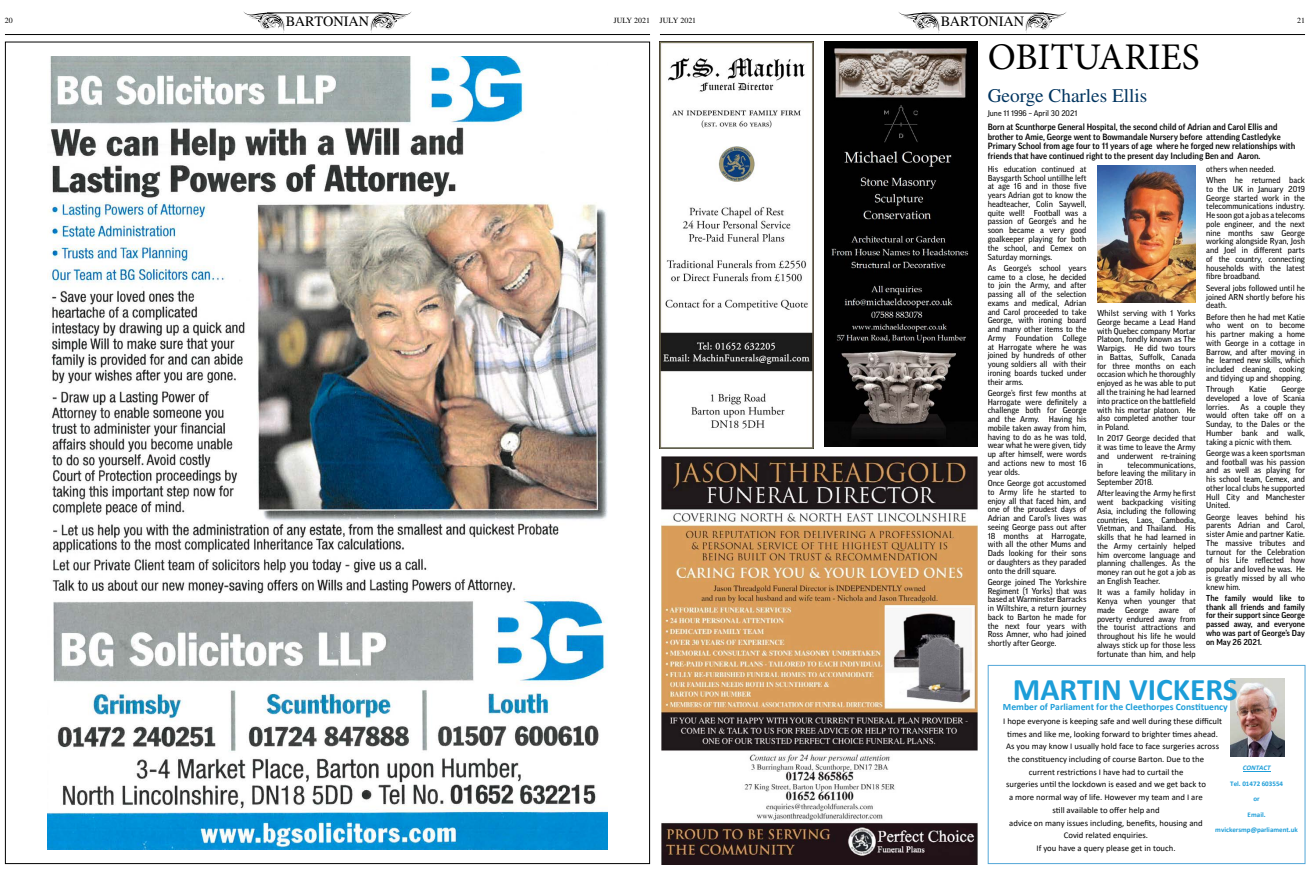
<style>
.page{position:relative;width:1310px;height:869px;background:#fff}
.page>*{position:absolute;margin:0;border:0;box-sizing:border-box;transform-origin:0 0}
.t1{font:37.62px "Minion Pro";color:#000}
.t2{font:700 31.5px "Calibri";color:#1c9dd8}
.t3{font:19.25px "STIX General";color:#00345f}
.t4{font:14.35px "STIX General";color:#000}
.t5{font:700 9.62px "Calibri";color:#1c9dd8}
.t6{font:8.75px "Calibri";color:#000}
.t7{font:500 8.75px/9.6px "Good Pro";color:#000}
.t8{font:8.31px/8.8px "Good Pro News";color:#000;text-align:justify}
.t9{font:500 8.31px/8.8px "Good Pro";color:#000;text-align:justify}
.t10{font:7.88px "Good Pro News";color:#000}
.t11{font:7.88px "STIX General";color:#000}
.t12{font:700 7px/15.3px "Calibri";color:#1c9dd8;text-align:center}
.t13{font:italic 700 7px "Calibri";color:#1c9dd8}
</style>
<div class="page">
<hr style="left:5px;top:34px;width:645px;height:1px;background:#000">
<hr style="left:267px;top:13px;width:122px;height:1px;background:#000">
<svg style="left:370px;top:12px;width:41px;height:21px"></svg>
<svg style="left:243px;top:11px;width:42px;height:22px"></svg>
<hr style="left:660px;top:34px;width:645px;height:1px;background:#000">
<hr style="left:922px;top:13px;width:122px;height:1px;background:#000">
<svg style="left:1025px;top:12px;width:41px;height:21px"></svg>
<svg style="left:898px;top:12px;width:41px;height:21px"></svg>
<img style="left:660px;top:42px;width:153px;height:406px">
<img style="left:661px;top:456px;width:316px;height:407px">
<img style="left:48px;top:57px;width:559px;height:791px">
<img style="left:824px;top:42px;width:153px;height:404px">
<img style="left:1097px;top:165px;width:98px;height:137px">
<img style="left:1230px;top:678px;width:55px;height:78px">
<div style="left:987px;top:664px;width:318px;height:199px;border:1px solid #53a7d8"></div>
<p class="t11" style="left:5px;top:15px;width:9px">20</p>
<h3 class="t4" style="left:286px;top:11px;width:85px">BARTONIAN</h3>
<p class="t11" style="left:614px;top:15px;width:38px">JULY 2021</p>
<p class="t11" style="left:660px;top:15px;width:38px">JULY 2021</p>
<h3 class="t4" style="left:941px;top:11px;width:85px">BARTONIAN</h3>
<p class="t11" style="left:1297px;top:15px;width:9px">21</p>
<h1 class="t1" style="left:987px;top:32px;width:213px">OBITUARIES</h1>
<h3 class="t3" style="left:987px;top:82px;width:161px">George Charles Ellis</h3>
<p class="t10" style="left:987px;top:108px;width:91px">June 11 1996 – April 30 2021</p>
<p class="t7" style="left:987px;top:122px;width:309px">Born at Scunthorpe General Hospital, the second child of Adrian and Carol Ellis and brother to Amie, George went to Bowmandale Nursery before attending Castledyke Primary School from age four to 11 years of age where he forged new relationships with friends that have continued right to the present day Including Ben and Aaron.</p>
<p class="t8" style="left:987px;top:164px;width:100px">His education continued at Baysgarth School untillhe left at age 16 and in those five years Adrian got to know the headteacher, Colin Saywell, quite well! Football was a passion of George’s and he soon became a very good goalkeeper playing for both the school, and Cemex on Saturday mornings.</p>
<p class="t8" style="left:987px;top:263px;width:100px">As George’s school years came to a close, he decided to join the Army, and after passing all of the selection exams and medical, Adrian and Carol proceeded to take George, with ironing board and many other items to the Army Foundation College at Harrogate where he was joined by hundreds of other young soldiers all with their ironing boards tucked under their arms.</p>
<p class="t8" style="left:987px;top:388px;width:100px">George’s first few months at Harrogate were definitely a challenge both for George and the Army. Having his mobile taken away from him, having to do as he was told, wear what he were given, tidy up after himself, were words and actions new to most 16 year olds.</p>
<p class="t8" style="left:987px;top:478px;width:100px">Once George got accustomed to Army life he started to enjoy all that faced him, and one of the proudest days of Adrian and Carol’s lives was seeing George pass out after 18 months at Harrogate, with all the other Mums and Dads looking for their sons or daughters as they paraded onto the drill square.</p>
<p class="t8" style="left:987px;top:577px;width:100px">George joined The Yorkshire Regiment (1 Yorks) that was based at Warminster Barracks in Wiltshire, a return journey back to Barton he made for the next four years with Ross Amner, who had joined shortly after George.</p>
<p class="t8" style="left:1206px;top:163px;width:100px;line-height:11.1px">others when needed.<br>When he returned back</p>
<p class="t8" style="left:1206px;top:184px;width:100px">to the UK in January 2019<br>George started work in the telecommunications industry.<br>He soon got a job as a telecoms pole engineer, and the next nine months saw George working alongside Ryan, Josh and Joel in different parts of the country, connecting households with the latest fibre broadband.</p>
<p class="t8" style="left:1206px;top:283px;width:100px">Several jobs followed until he joined ARN shortly before his death.</p>
<p class="t8" style="left:1206px;top:312px;width:100px">Before then he had met Katie who went on to become his partner making a home with George in a cottage in Barrow, and after moving in he learned new skills, which included cleaning, cooking and tidying up and shopping.</p>
<p class="t8" style="left:1206px;top:384px;width:29px">Through</p>
<p class="t8" style="left:1249px;top:384px;width:19px">Katie</p>
<p class="t8" style="left:1097px;top:308px;width:100px">Whilst serving with 1 Yorks George became a Lead Hand with Quebec company Mortar Platoon, fondly known as The Warpigs. He did two tours in Battas, Suffolk, Canada for three months on each occasion which he thoroughly enjoyed as he was able to put all the training he had learned into practice on the battlefield with his mortar platoon. He also completed another tour in Poland.</p>
<p class="t8" style="left:1097px;top:433px;width:100px">In 2017 George decided that it was time to leave the Army and underwent re-training in</p>
<p class="t8" style="left:1206px;top:384px;width:100px;text-indent:75px">George developed a love of Scania lorries.</p>
<p class="t8" style="left:1206px;top:402px;width:100px;text-indent:34px">As a couple they would often take off on a Sunday, to the Dales or the Humber bank and walk, taking a picnic with them.</p>
<p class="t8" style="left:1206px;top:448px;width:100px">George was a keen sportsman and football was his passion and as well as playing for his school team, Cemex, and other local clubs he supported Hull City and Manchester United.</p>
<p class="t8" style="left:1206px;top:512px;width:100px">George leaves behind his parents Adrian and Carol, sister Amie and partner Katie.<br>The massive tributes and turnout for the Celebration of his Life reflected how popular and loved he was. He is greatly missed by all who knew him.</p>
<p class="t9" style="left:1206px;top:593px;width:100px">The family would like to thank all friends and family for their support since George passed away, and everyone who was part of George’s Day on May 26 2021.</p>
<h2 class="t2" style="left:1013px;top:667px;width:226px">MARTIN VICKERS</h2>
<p class="t5" style="left:1003px;top:700px;width:226px">Member of Parliament for the Cleethorpes Constituency</p>
<p class="t6" style="left:1003px;top:714px;width:220px">I hope everyone is keeping safe and well during these difficult</p>
<p class="t6" style="left:1007px;top:727px;width:212px">times and like me, looking forward to brighter times ahead.</p>
<p class="t6" style="left:1006px;top:740px;width:214px">As you may know I usually hold face to face surgeries across</p>
<p class="t6" style="left:1008px;top:752px;width:198px">the constituency including of course Barton. Due to the</p>
<p class="t6" style="left:1028px;top:765px;width:156px">current restrictions I have had to curtail the</p>
<p class="t6" style="left:1006px;top:778px;width:201px">surgeries until the lockdown is eased and we get back to</p>
<p class="t6" style="left:1009px;top:790px;width:195px">a more normal way of life. However my team and I are</p>
<p class="t6" style="left:1052px;top:803px;width:109px">still available to offer help and</p>
<p class="t6" style="left:1009px;top:816px;width:195px">advice on many issues including, benefits, housing and</p>
<p class="t6" style="left:1063px;top:829px;width:86px">Covid related enquiries.</p>
<p class="t6" style="left:1036px;top:841px;width:141px">If you have a query please get in touch.</p>
<p class="t8" style="left:1097px;top:460px;width:100px;text-indent:30px">telecommunications, before leaving the military in September 2018.</p>
<p class="t8" style="left:1097px;top:488px;width:100px">After leaving the Army he first went backpacking visiting Asia, including the following countries, Laos, Cambodia, Vietman, and Thailand. His skills that he had learned in the Army certainly helped him overcome language and planning challenges. As the money ran out he got a job as an English Teacher.</p>
<p class="t8" style="left:1097px;top:587px;width:100px">It was a family holiday in Kenya when younger that made George aware of poverty endured away from the tourist attractions and throughout his life he would always stick up for those less fortunate than him, and help</p>
<p class="t13" style="left:1242px;top:762px;width:29px">CONTACT</p>
<p class="t12" style="left:1230px;top:775px;width:54px">Tel. 01472 603554</p>
<p class="t12" style="left:1253px;top:790px;width:8px">or</p>
<p class="t12" style="left:1215px;top:806px;width:84px">Email. mvickersmp@parliament.uk</p>
</div>
